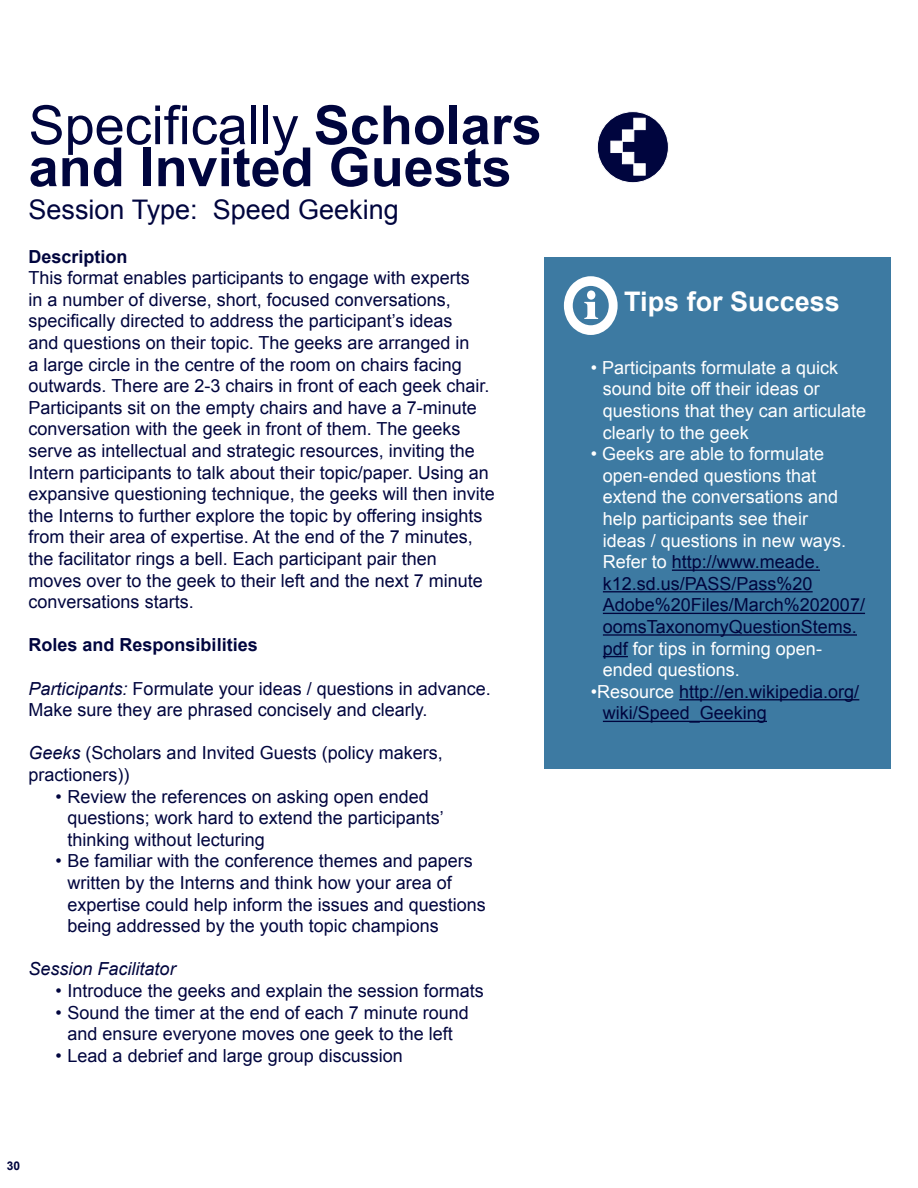
<style>
.page{position:relative;width:918px;height:1188px;background:#fff}
.page>*{position:absolute;margin:0;border:0;box-sizing:border-box;transform-origin:0 0}
.t1{font:700 54px/42px "Arial";color:#00053e}
.t2{font:27px "Arial";color:#00053e}
.t3{font:700 27px "Arial";color:#fff}
.t4{font:18px/21.6px "Arial";color:#00053e}
.t5{font:18px/21.6px "Arial";color:#fff}
.t6{font:700 18px "Arial";color:#00053e}
.t7{font:italic 18px "Arial";color:#00053e}
.t8{font:700 12px "Arial";color:#00053e}
.s1{font-weight:400}
.s2{font-style:italic}
.s3{color:#00053e}
.s4{color:#fff}
</style>
<div class="page">
<div style="left:597px;top:112px;width:71px;height:71px;background:#00053e;border-radius:50%"></div>
<div style="left:597px;top:111px;width:72px;height:72px;border:1px solid #fff;border-radius:50%"></div>
<div style="left:634px;top:164px;width:11px;height:11px;background:#fff"></div>
<div style="left:634px;top:118px;width:11px;height:12px;background:#fff;border:1px solid #fff"></div>
<div style="left:622px;top:130px;width:12px;height:11px;background:#fff;border:1px solid #fff"></div>
<div style="left:611px;top:141px;width:11px;height:12px;background:#fff;border:1px solid #fff"></div>
<div style="left:622px;top:152px;width:12px;height:12px;background:#fff;border:1px solid #fff"></div>
<div style="left:545px;top:257px;width:346px;height:512px;background:#3d7aa2"></div>
<hr style="left:672px;top:570px;width:148px;height:1px;background:#00053e">
<hr style="left:603px;top:591px;width:210px;height:1px;background:#00053e">
<hr style="left:603px;top:613px;width:262px;height:1px;background:#00053e">
<hr style="left:603px;top:634px;width:254px;height:2px;background:#00053e">
<svg style="left:603px;top:656px;width:25px;height:1px"></svg>
<hr style="left:679px;top:699px;width:180px;height:1px;background:#00053e">
<hr style="left:603px;top:721px;width:164px;height:1px;background:#00053e">
<svg style="left:564px;top:276px;width:54px;height:59px"></svg>
<h1 class="t1" style="left:29px;top:106px;width:515px"><span class="s1">Specifically</span> Scholars and Invited Guests</h1>
<h2 class="t2" style="left:29px;top:192px;width:372px">Session Type: Speed Geeking</h2>
<p class="t6" style="left:29px;top:244px;width:101px">Description</p>
<p class="t4" style="left:29px;top:267px;width:468px">This format enables participants to engage with experts<br>in a number of diverse, short, focused conversations, specifically directed to address the participant’s ideas<br>and questions on their topic. The geeks are arranged in<br>a large circle in the centre of the room on chairs facing outwards. There are 2-3 chairs in front of each geek chair.<br>Participants sit on the empty chairs and have a 7-minute conversation with the geek in front of them. The geeks serve as intellectual and strategic resources, inviting the Intern participants to talk about their topic/paper. Using an expansive questioning technique, the geeks will then invite the Interns to further explore the topic by offering insights from their area of expertise. At the end of the 7 minutes, the facilitator rings a bell. Each participant pair then<br>moves over to the geek to their left and the next 7 minute conversations starts.</p>
<p class="t6" style="left:29px;top:633px;width:231px">Roles and Responsibilities</p>
<p class="t4" style="left:29px;top:678px;width:464px"><span class="s2">Participants:</span> Formulate your ideas / questions in advance.<br>Make sure they are phrased concisely and clearly.</p>
<p class="t4" style="left:29px;top:743px;width:416px"><span class="s2">Geeks</span> (Scholars and Invited Guests (policy makers, practioners))</p>
<p class="t4" style="left:68px;top:786px;width:378px;text-indent:-12px">• Review the references on asking open ended questions; work hard to extend the participants’ thinking without lecturing</p>
<p class="t4" style="left:68px;top:851px;width:420px;text-indent:-12px">• Be familiar with the conference themes and papers written by the Interns and think how your area of expertise could help inform the issues and questions being addressed by the youth topic champions</p>
<p class="t7" style="left:29px;top:957px;width:149px">Session Facilitator</p>
<p class="t4" style="left:56px;top:980px;width:430px">• Introduce the geeks and explain the session formats</p>
<p class="t4" style="left:56px;top:1002px;width:415px;text-align:center">• Sound the timer at the end of each 7 minute round and ensure everyone moves one geek to the left</p>
<p class="t4" style="left:56px;top:1045px;width:349px">• Lead a debrief and large group discussion</p>
<p class="t8" style="left:7px;top:1158px;width:15px">30</p>
<h2 class="t3" style="left:624px;top:284px;width:217px">Tips for Success</h2>
<p class="t5" style="left:603px;top:357px;width:265px;text-indent:-12px">• Participants formulate a quick sound bite off their ideas or questions that they can articulate clearly to the geek</p>
<p class="t5" style="left:603px;top:443px;width:264px;text-indent:-12px">• Geeks are able to formulate open-ended questions that extend the conversations and help participants see their<br>ideas / questions in new ways.<br>Refer to <span class="s3">http://www.meade. k12.sd.us/PASS/Pass%20<br>Adobe%20Files/March%202007/ oomsTaxonomyQuestionStems. pdf</span> for tips in forming open&shy;ended questions.</p>
<p class="t4" style="left:603px;top:681px;width:258px;text-indent:-12px"><span class="s4">•Resource</span> http://en.wikipedia.org/ wiki/Speed_Geeking</p>
</div>
